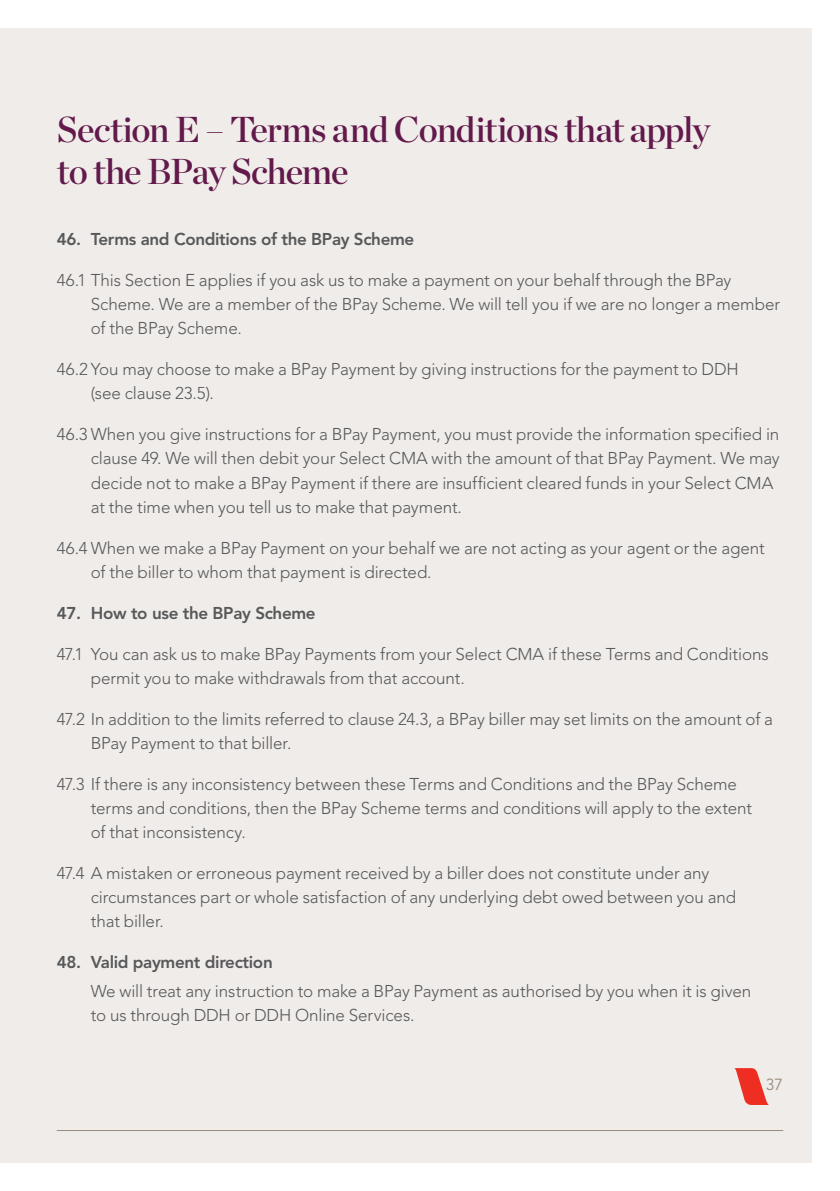
<style>
.page{position:relative;width:840px;height:1191px;background:#fff}
.page>*{position:absolute;margin:0;border:0;box-sizing:border-box;transform-origin:0 0}
.t1{font:36px/42px "Chronicle Display Semi";letter-spacing:-.03em;color:#62194b}
.t2{font:300 17px/24px "Avenir LT Std";letter-spacing:-.005em;color:#57585a}
.t3{font:800 17px "Avenir LT Std";letter-spacing:-.02em;color:#57585a}
.t4{font:16px "Avenir LT Std";color:#998b7d}
</style>
<div class="page">
<div style="left:0;top:28px;width:811px;height:1134px;background:#f0ece9"></div>
<hr style="left:57px;top:1130px;width:725px;height:1px;background:#998b7d">
<svg style="left:734px;top:1068px;width:34px;height:37px"></svg>
<h1 class="t1" style="left:57px;top:106px;width:654px">Section E – Terms and Conditions that apply to the BPay Scheme</h1>
<p class="t3" style="left:57px;top:229px;width:359px">46. Terms and Conditions of the BPay Scheme</p>
<p class="t2" style="left:91px;top:269px;width:690px;text-indent:-34px">46.1 This Section E applies if you ask us to make a payment on your behalf through the BPay<br>Scheme. We are a member of the BPay Scheme. We will tell you if we are no longer a member of the BPay Scheme.</p>
<p class="t2" style="left:91px;top:358px;width:649px;text-indent:-34px">46.2 You may choose to make a BPay Payment by giving instructions for the payment to DDH (see clause 23.5).</p>
<p class="t2" style="left:91px;top:423px;width:690px;text-indent:-34px">46.3 When you give instructions for a BPay Payment, you must provide the information specified in clause 49. We will then debit your Select CMA with the amount of that BPay Payment. We may decide not to make a BPay Payment if there are insufficient cleared funds in your Select CMA at the time when you tell us to make that payment.</p>
<p class="t2" style="left:91px;top:536px;width:675px;text-indent:-34px">46.4 When we make a BPay Payment on your behalf we are not acting as your agent or the agent of the biller to whom that payment is directed.</p>
<p class="t3" style="left:57px;top:602px;width:260px">47. How to use the BPay Scheme</p>
<p class="t2" style="left:91px;top:642px;width:679px;text-indent:-34px">47.1 You can ask us to make BPay Payments from your Select CMA if these Terms and Conditions permit you to make withdrawals from that account.</p>
<p class="t2" style="left:91px;top:707px;width:683px;text-indent:-34px">47.2 In addition to the limits referred to clause 24.3, a BPay biller may set limits on the amount of a<br>BPay Payment to that biller.</p>
<p class="t2" style="left:91px;top:772px;width:662px;text-indent:-34px">47.3 If there is any inconsistency between these Terms and Conditions and the BPay Scheme terms and conditions, then the BPay Scheme terms and conditions will apply to the extent of that inconsistency.</p>
<p class="t2" style="left:91px;top:861px;width:646px;text-indent:-34px">47.4 A mistaken or erroneous payment received by a biller does not constitute under any circumstances part or whole satisfaction of any underlying debt owed between you and that biller.</p>
<p class="t3" style="left:57px;top:951px;width:217px">48. Valid payment direction</p>
<p class="t2" style="left:91px;top:979px;width:661px">We will treat any instruction to make a BPay Payment as authorised by you when it is given to us through DDH or DDH Online Services.</p>
<p class="t4" style="left:765px;top:1075px;width:19px">37</p>
</div>
